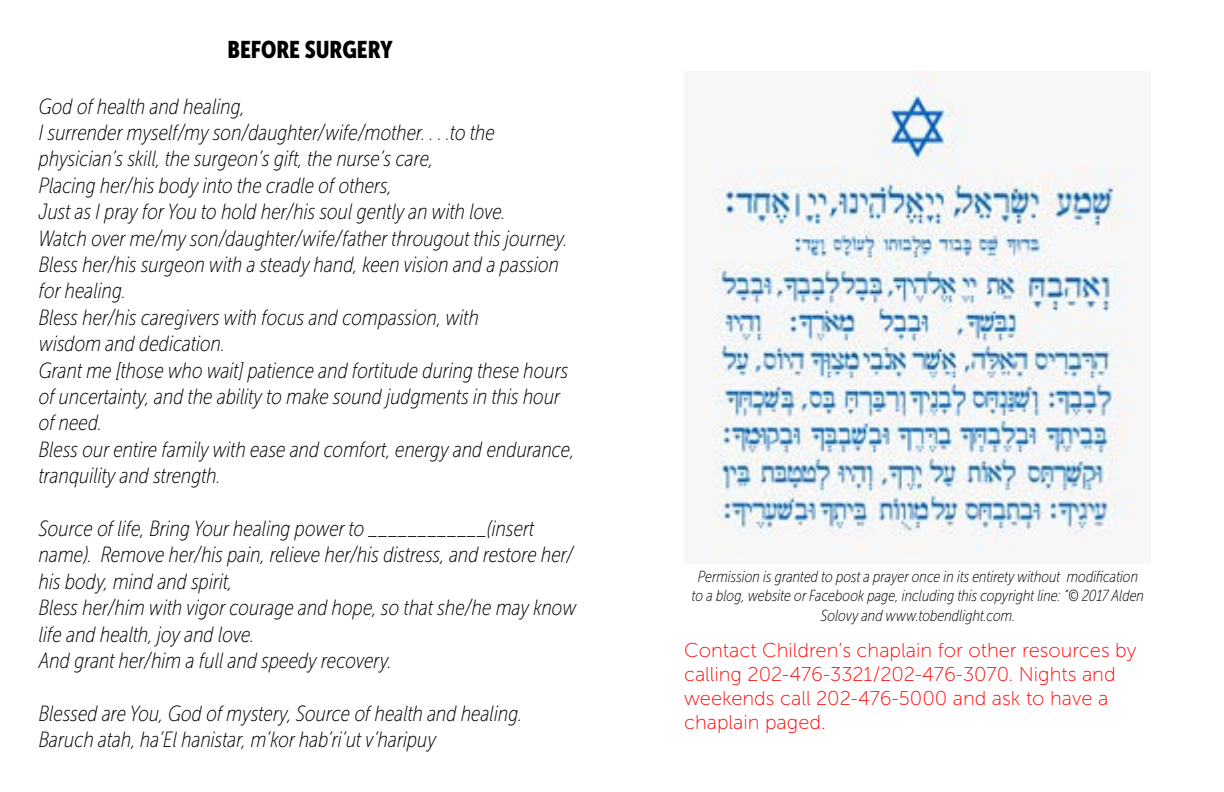
<style>
.page{position:relative;width:1224px;height:792px;background:#fff}
.page>*{position:absolute;margin:0;border:0;box-sizing:border-box;transform-origin:0 0}
.t1{font:24px "Museo Sans Cond 900";color:#000}
.t2{font:italic 22px/26.4px "Museo Sans Cond 100";color:#000}
.t3{font:20px/24px "Museo Sans 100";color:#f00}
.t4{font:italic 16px/19.2px "Museo Sans Cond 100";color:#000;text-align:center}
</style>
<div class="page">
<img style="left:714px;top:72px;width:419px;height:481px">
<p class="t1" style="left:227px;top:36px;width:166px">BEFORE SURGERY</p>
<p class="t2" style="left:39px;top:93px;width:538px">God of health and healing,<br>I surrender myself/my son/daughter/wife/mother. . . .to the physician’s skill, the surgeon’s gift, the nurse’s care,<br>Placing her/his body into the cradle of others,<br>Just as I pray for You to hold her/his soul gently an with love.<br>Watch over me/my son/daughter/wife/father througout this journey.<br>Bless her/his surgeon with a steady hand, keen vision and a passion for healing.<br>Bless her/his caregivers with focus and compassion, with<br>wisdom and dedication.<br>Grant me [those who wait] patience and fortitude during these hours of uncertainty, and the ability to make sound judgments in this hour of need.<br>Bless our entire family with ease and comfort, energy and endurance, tranquility and strength.</p>
<p class="t2" style="left:39px;top:515px;width:539px">Source of life, Bring Your healing power to ____________(insert name). Remove her/his pain, relieve her/his distress, and restore her/ his body, mind and spirit,<br>Bless her/him with vigor courage and hope, so that she/he may know life and health, joy and love.<br>And grant her/him a full and speedy recovery.</p>
<p class="t2" style="left:39px;top:700px;width:485px">Blessed are You, God of mystery, Source of health and healing.<br>Baruch atah, ha’El hanistar, m’kor hab’ri’ut v’haripuy</p>
<p class="t4" style="left:692px;top:567px;width:454px">Permission is granted to post a prayer once in its entirety without modification to a blog, website or Facebook page, including this copyright line: “© 2017 Alden<br>Solovy and www.tobendlight.com.</p>
<p class="t3" style="left:684px;top:639px;width:454px">Contact Children’s chaplain for other resources by calling 202-476-3321/202-476-3070. Nights and weekends call 202-476-5000 and ask to have a chaplain paged.</p>
</div>
